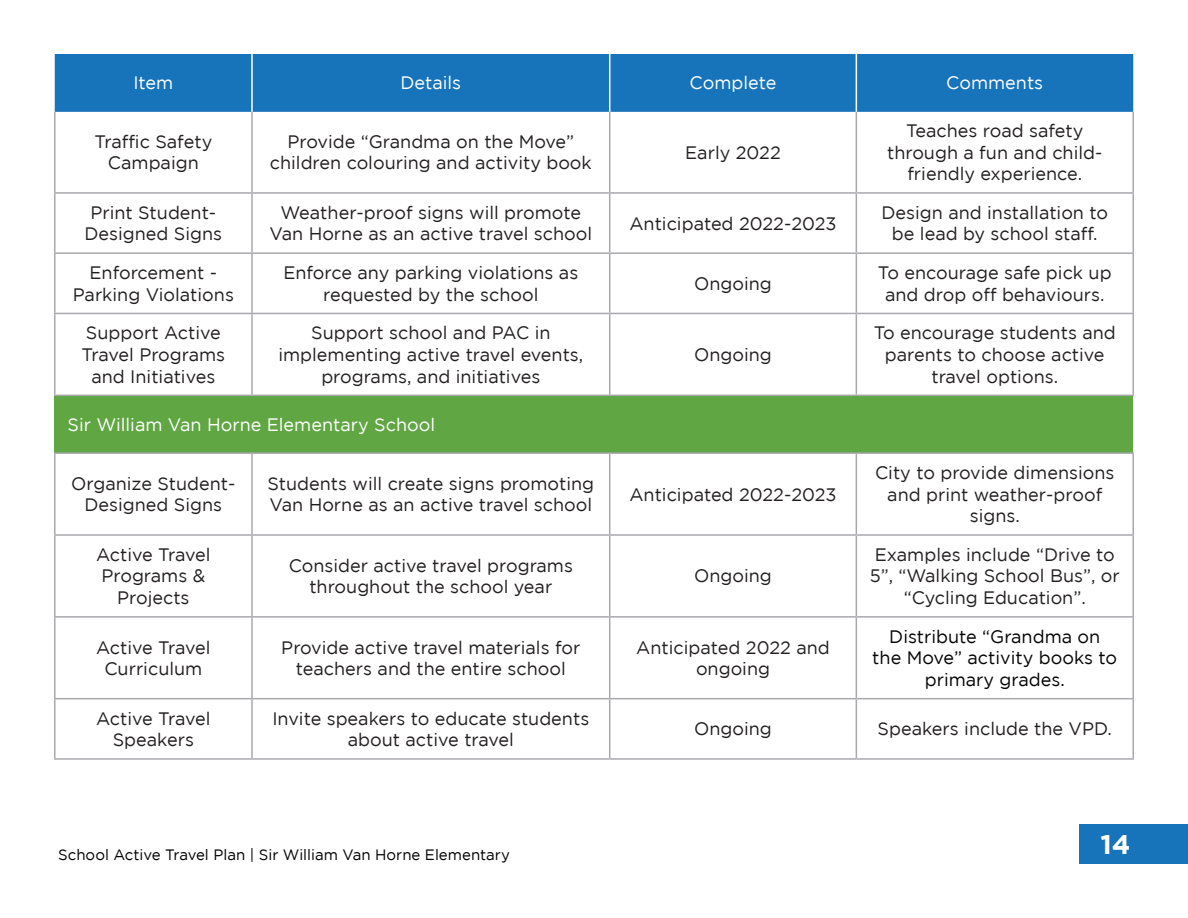
<style>
.page{position:relative;width:1188px;height:918px;background:#fff}
.page>*{position:absolute;margin:0;border:0;box-sizing:border-box;transform-origin:0 0}
.t1{font:700 27px "Gotham";color:#fff}
.Table_Body{font:18px/21.6px "Gotham";color:#231f20;text-align:center}
.Header_Style{font:18px "Gotham";color:#fff}
.Table_Body-2{font:18px/21.6px "Gotham";color:#040503;text-align:center}
.t2{font:15px "Gotham";color:#000}
</style>
<div class="page">
<div style="left:1079px;top:824px;width:109px;height:40px;background:#1774bb"></div>
<div style="left:55px;top:54px;width:1078px;height:58px;background:#1774bb"></div>
<div style="left:55px;top:395px;width:1078px;height:58px;background:#60a744"></div>
<hr style="left:856px;top:54px;width:1px;height:58px;background:#fff">
<hr style="left:609px;top:54px;width:1px;height:58px;background:#fff">
<hr style="left:251px;top:54px;width:2px;height:58px;background:#fff">
<hr style="left:54px;top:112px;width:2px;height:80px;background:#a8a9ad">
<hr style="left:251px;top:112px;width:2px;height:80px;background:#a8a9ad">
<hr style="left:609px;top:112px;width:1px;height:80px;background:#a8a9ad">
<hr style="left:856px;top:112px;width:1px;height:80px;background:#a8a9ad">
<hr style="left:1132px;top:112px;width:2px;height:80px;background:#a8a9ad">
<hr style="left:54px;top:192px;width:198px;height:2px;background:#a8a9ad">
<hr style="left:54px;top:194px;width:2px;height:58px;background:#a8a9ad">
<hr style="left:252px;top:192px;width:358px;height:2px;background:#a8a9ad">
<hr style="left:251px;top:194px;width:2px;height:58px;background:#a8a9ad">
<hr style="left:610px;top:192px;width:246px;height:2px;background:#a8a9ad">
<hr style="left:609px;top:194px;width:1px;height:58px;background:#a8a9ad">
<hr style="left:856px;top:192px;width:278px;height:2px;background:#a8a9ad">
<hr style="left:856px;top:194px;width:1px;height:58px;background:#a8a9ad">
<hr style="left:1132px;top:194px;width:2px;height:58px;background:#a8a9ad">
<hr style="left:54px;top:252px;width:198px;height:2px;background:#a8a9ad">
<hr style="left:54px;top:254px;width:2px;height:59px;background:#a8a9ad">
<hr style="left:252px;top:252px;width:358px;height:2px;background:#a8a9ad">
<hr style="left:251px;top:254px;width:2px;height:59px;background:#a8a9ad">
<hr style="left:610px;top:252px;width:246px;height:2px;background:#a8a9ad">
<hr style="left:609px;top:254px;width:1px;height:59px;background:#a8a9ad">
<hr style="left:856px;top:252px;width:278px;height:2px;background:#a8a9ad">
<hr style="left:856px;top:254px;width:1px;height:59px;background:#a8a9ad">
<hr style="left:1132px;top:254px;width:2px;height:59px;background:#a8a9ad">
<hr style="left:54px;top:313px;width:198px;height:1px;background:#a8a9ad">
<hr style="left:54px;top:314px;width:2px;height:81px;background:#a8a9ad">
<hr style="left:252px;top:313px;width:358px;height:1px;background:#a8a9ad">
<hr style="left:251px;top:314px;width:2px;height:81px;background:#a8a9ad">
<hr style="left:610px;top:313px;width:246px;height:1px;background:#a8a9ad">
<hr style="left:609px;top:314px;width:1px;height:81px;background:#a8a9ad">
<hr style="left:856px;top:313px;width:278px;height:1px;background:#a8a9ad">
<hr style="left:856px;top:314px;width:1px;height:81px;background:#a8a9ad">
<hr style="left:1132px;top:314px;width:2px;height:81px;background:#a8a9ad">
<hr style="left:54px;top:395px;width:198px;height:1px;background:#a8a9ad">
<hr style="left:252px;top:395px;width:358px;height:1px;background:#a8a9ad">
<hr style="left:610px;top:395px;width:246px;height:1px;background:#a8a9ad">
<hr style="left:856px;top:395px;width:278px;height:1px;background:#a8a9ad">
<hr style="left:54px;top:452px;width:198px;height:2px;background:#a8a9ad">
<hr style="left:54px;top:454px;width:2px;height:80px;background:#a8a9ad">
<hr style="left:252px;top:452px;width:358px;height:2px;background:#a8a9ad">
<hr style="left:251px;top:454px;width:2px;height:80px;background:#a8a9ad">
<hr style="left:610px;top:452px;width:246px;height:2px;background:#a8a9ad">
<hr style="left:609px;top:454px;width:1px;height:80px;background:#a8a9ad">
<hr style="left:856px;top:452px;width:278px;height:2px;background:#a8a9ad">
<hr style="left:856px;top:454px;width:1px;height:80px;background:#a8a9ad">
<hr style="left:1132px;top:454px;width:2px;height:80px;background:#a8a9ad">
<hr style="left:54px;top:534px;width:198px;height:2px;background:#a8a9ad">
<hr style="left:54px;top:536px;width:2px;height:80px;background:#a8a9ad">
<hr style="left:252px;top:534px;width:358px;height:2px;background:#a8a9ad">
<hr style="left:251px;top:536px;width:2px;height:80px;background:#a8a9ad">
<hr style="left:610px;top:534px;width:246px;height:2px;background:#a8a9ad">
<hr style="left:609px;top:536px;width:1px;height:80px;background:#a8a9ad">
<hr style="left:856px;top:534px;width:278px;height:2px;background:#a8a9ad">
<hr style="left:856px;top:536px;width:1px;height:80px;background:#a8a9ad">
<hr style="left:1132px;top:536px;width:2px;height:80px;background:#a8a9ad">
<hr style="left:54px;top:616px;width:198px;height:2px;background:#a8a9ad">
<hr style="left:54px;top:618px;width:2px;height:80px;background:#a8a9ad">
<hr style="left:252px;top:616px;width:358px;height:2px;background:#a8a9ad">
<hr style="left:251px;top:618px;width:2px;height:80px;background:#a8a9ad">
<hr style="left:610px;top:616px;width:246px;height:2px;background:#a8a9ad">
<hr style="left:609px;top:618px;width:1px;height:80px;background:#a8a9ad">
<hr style="left:856px;top:616px;width:278px;height:2px;background:#a8a9ad">
<hr style="left:856px;top:618px;width:1px;height:80px;background:#a8a9ad">
<hr style="left:1132px;top:618px;width:2px;height:80px;background:#a8a9ad">
<hr style="left:54px;top:698px;width:198px;height:1px;background:#a8a9ad">
<hr style="left:54px;top:699px;width:2px;height:59px;background:#a8a9ad">
<hr style="left:252px;top:698px;width:358px;height:1px;background:#a8a9ad">
<hr style="left:251px;top:699px;width:2px;height:59px;background:#a8a9ad">
<hr style="left:610px;top:698px;width:246px;height:1px;background:#a8a9ad">
<hr style="left:609px;top:699px;width:1px;height:59px;background:#a8a9ad">
<hr style="left:856px;top:698px;width:278px;height:1px;background:#a8a9ad">
<hr style="left:856px;top:699px;width:1px;height:59px;background:#a8a9ad">
<hr style="left:1132px;top:699px;width:2px;height:59px;background:#a8a9ad">
<hr style="left:54px;top:758px;width:198px;height:2px;background:#a8a9ad">
<hr style="left:252px;top:758px;width:358px;height:2px;background:#a8a9ad">
<hr style="left:610px;top:758px;width:246px;height:2px;background:#a8a9ad">
<hr style="left:856px;top:758px;width:278px;height:2px;background:#a8a9ad">
<p class="Header_Style" style="left:133px;top:73px;width:42px">Item</p>
<p class="Header_Style" style="left:400px;top:73px;width:62px">Details</p>
<p class="Header_Style" style="left:690px;top:73px;width:88px">Complete</p>
<p class="Header_Style" style="left:946px;top:73px;width:98px">Comments</p>
<p class="Table_Body" style="left:94px;top:130px;width:119px">Traffic Safety<br>Campaign</p>
<p class="Table_Body" style="left:270px;top:130px;width:324px">Provide “Grandma on the Move” children colouring and activity book</p>
<p class="Table_Body" style="left:685px;top:141px;width:97px">Early 2022</p>
<p class="Table_Body" style="left:887px;top:120px;width:217px">Teaches road safety through a fun and child&shy;friendly experience.</p>
<p class="Table_Body" style="left:85px;top:201px;width:139px">Print Student-<br>Designed Signs</p>
<p class="Table_Body" style="left:270px;top:201px;width:324px">Weather-proof signs will promote<br>Van Horne as an active travel school</p>
<p class="Table_Body" style="left:629px;top:212px;width:209px">Anticipated 2022-2023</p>
<p class="Table_Body" style="left:882px;top:201px;width:228px">Design and installation to be lead by school staff.</p>
<p class="Table_Body" style="left:73px;top:262px;width:163px">Enforcement -<br>Parking Violations</p>
<p class="Table_Body" style="left:283px;top:262px;width:296px">Enforce any parking violations as requested by the school</p>
<p class="Table_Body" style="left:694px;top:272px;width:79px">Ongoing</p>
<p class="Table_Body" style="left:878px;top:262px;width:235px">To encourage safe pick up and drop off behaviours.</p>
<p class="Table_Body" style="left:82px;top:322px;width:145px">Support Active<br>Travel Programs and Initiatives</p>
<p class="Table_Body" style="left:278px;top:322px;width:306px">Support school and PAC in implementing active travel events, programs, and initiatives</p>
<p class="Table_Body" style="left:874px;top:322px;width:244px">To encourage students and parents to choose active travel options.</p>
<p class="Table_Body" style="left:694px;top:344px;width:79px">Ongoing</p>
<p class="Header_Style" style="left:68px;top:414px;width:369px">Sir William Van Horne Elementary School</p>
<p class="Table_Body" style="left:71px;top:472px;width:166px">Organize Student-<br>Designed Signs</p>
<p class="Table_Body" style="left:267px;top:472px;width:328px;text-align:left">Students will create signs promoting<br>Van Horne as an active travel school</p>
<p class="Table_Body" style="left:629px;top:483px;width:209px">Anticipated 2022-2023</p>
<p class="Table_Body" style="left:96px;top:543px;width:116px">Active Travel<br>Programs &amp;<br>Projects</p>
<p class="Table_Body" style="left:289px;top:554px;width:286px">Consider active travel programs throughout the school year</p>
<p class="Table_Body" style="left:694px;top:565px;width:79px">Ongoing</p>
<p class="Table_Body" style="left:875px;top:462px;width:241px">City to provide dimensions and print weather-proof signs.</p>
<p class="Table_Body" style="left:870px;top:543px;width:252px">Examples include “Drive to<br>5”, “Walking School Bus”, or “Cycling Education”.</p>
<p class="Table_Body" style="left:96px;top:636px;width:116px">Active Travel<br>Curriculum</p>
<p class="Table_Body" style="left:281px;top:636px;width:301px">Provide active travel materials for teachers and the entire school</p>
<p class="Table_Body" style="left:636px;top:636px;width:195px">Anticipated 2022 and ongoing</p>
<p class="Table_Body-2" style="left:872px;top:625px;width:246px">Distribute “Grandma on<br>the Move” activity books to primary grades.</p>
<p class="Table_Body" style="left:96px;top:707px;width:116px">Active Travel<br>Speakers</p>
<p class="Table_Body" style="left:272px;top:707px;width:318px">Invite speakers to educate students about active travel</p>
<p class="Table_Body" style="left:694px;top:718px;width:79px">Ongoing</p>
<p class="Table_Body" style="left:878px;top:718px;width:236px">Speakers include the VPD.</p>
<p class="t2" style="left:58px;top:846px;width:453px">School Active Travel Plan | Sir William Van Horne Elementary</p>
<h1 class="t1" style="left:1101px;top:829px;width:31px">14</h1>
</div>
